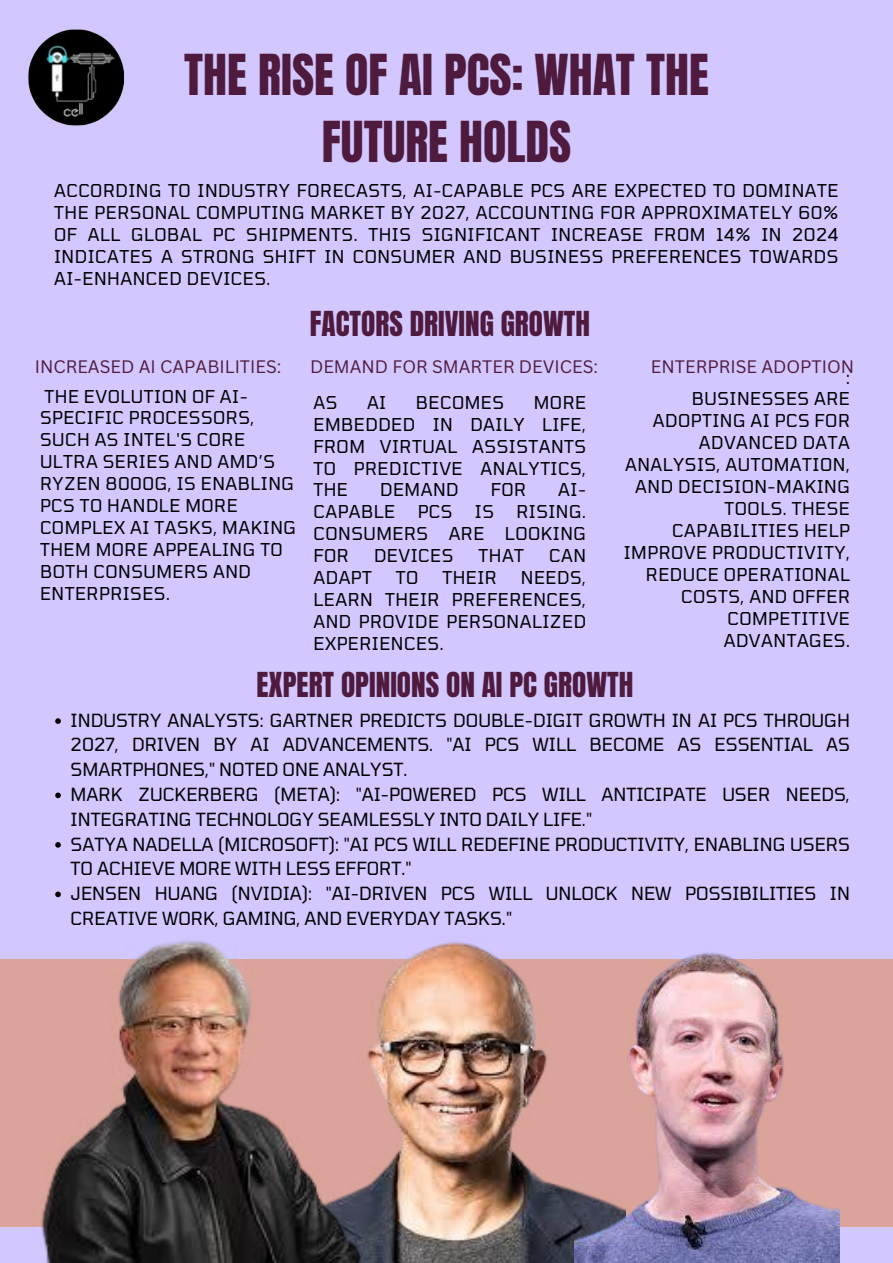
<style>
.page{position:relative;width:893px;height:1263px;background:#d2c7ff}
.page>*{position:absolute;margin:0;border:0;box-sizing:border-box;transform-origin:0 0}
.t1{font:48px/66.9px "Anton";color:#4e1a3d;text-align:center}
.t2{font:29.25px "Anton";color:#4e1a3d}
.t3{font:18px/24.8px "Tomorrow";color:#000}
.t4{font:17.62px/21.9px "Tomorrow";letter-spacing:.03em;color:#000;text-align:justify}
.t5{font:17.55px "Canva Sans";color:#4e1a3d}
</style>
<div class="page">
<img style="left:28px;top:29px;width:97px;height:97px">
<div style="left:0;top:959px;width:893px;height:268px;background:#dba49b"></div>
<img style="left:386px;top:941px;width:188px;height:322px">
<img style="left:41px;top:940px;width:345px;height:323px">
<img style="left:574px;top:952px;width:265px;height:311px">
<svg style="left:55px;top:718px;width:6px;height:6px"></svg>
<svg style="left:55px;top:792px;width:6px;height:6px"></svg>
<svg style="left:55px;top:842px;width:6px;height:6px"></svg>
<svg style="left:55px;top:891px;width:6px;height:6px"></svg>
<h1 class="t1" style="left:184px;top:42px;width:526px">THE RISE OF AI PCS: WHAT THE<br>FUTURE HOLDS</h1>
<p class="t4" style="left:54px;top:179px;width:786px">ACCORDING TO INDUSTRY FORECASTS, AI-CAPABLE PCS ARE EXPECTED TO DOMINATE THE PERSONAL COMPUTING MARKET BY 2027, ACCOUNTING FOR APPROXIMATELY 60% OF ALL GLOBAL PC SHIPMENTS. THIS SIGNIFICANT INCREASE FROM 14% IN 2024<br>INDICATES A STRONG SHIFT IN CONSUMER AND BUSINESS PREFERENCES TOWARDS AI-ENHANCED DEVICES.</p>
<h2 class="t2" style="left:310px;top:303px;width:282px">FACTORS DRIVING GROWTH</h2>
<p class="t5" style="left:35px;top:354px;width:248px">INCREASED AI CAPABILITIES:</p>
<p class="t5" style="left:310px;top:354px;width:290px">DEMAND FOR SMARTER DEVICES:</p>
<p class="t5" style="left:651px;top:354px;width:205px">ENTERPRISE ADOPTION</p>
<p class="t4" style="left:624px;top:365px;width:228px;text-align:right">:<br>BUSINESSES ARE<br>ADOPTING AI PCS FOR<br>ADVANCED DATA<br>ANALYSIS, AUTOMATION,<br>AND DECISION-MAKING<br>TOOLS. THESE<br>CAPABILITIES HELP<br>IMPROVE PRODUCTIVITY,<br>REDUCE OPERATIONAL<br>COSTS, AND OFFER<br>COMPETITIVE<br>ADVANTAGES.</p>
<p class="t4" style="left:40px;top:384px;width:257px;text-align:left">THE EVOLUTION OF AI-<br>SPECIFIC PROCESSORS,<br>SUCH AS INTEL'S CORE<br>ULTRA SERIES AND AMD’S<br>RYZEN 8000G, IS ENABLING<br>PCS TO HANDLE MORE<br>COMPLEX AI TASKS, MAKING<br>THEM MORE APPEALING TO<br>BOTH CONSUMERS AND<br>ENTERPRISES.</p>
<p class="t4" style="left:313px;top:391px;width:274px;text-indent:220px">MORE EMBEDDED IN DAILY LIFE, FROM VIRTUAL ASSISTANTS TO PREDICTIVE ANALYTICS, THE</p>
<p class="t4" style="left:313px;top:391px;width:25px">AS</p>
<p class="t4" style="left:367px;top:391px;width:21px">AI</p>
<p class="t4" style="left:416px;top:391px;width:90px">BECOMES</p>
<p class="t4" style="left:380px;top:478px;width:80px">DEMAND</p>
<p class="t4" style="left:491px;top:478px;width:37px">FOR</p>
<p class="t4" style="left:558px;top:478px;width:29px">AI-</p>
<p class="t4" style="left:313px;top:500px;width:83px">CAPABLE</p>
<p class="t4" style="left:418px;top:500px;width:36px">PCS</p>
<p class="t4" style="left:475px;top:500px;width:21px">IS</p>
<p class="t4" style="left:313px;top:500px;width:274px;text-indent:203px">RISING.<br>CONSUMERS ARE LOOKING FOR</p>
<p class="t4" style="left:374px;top:544px;width:81px">DEVICES</p>
<p class="t4" style="left:478px;top:544px;width:47px">THAT</p>
<p class="t4" style="left:549px;top:544px;width:38px">CAN</p>
<p class="t4" style="left:313px;top:566px;width:60px">ADAPT</p>
<p class="t4" style="left:396px;top:566px;width:24px">TO</p>
<p class="t4" style="left:442px;top:566px;width:56px">THEIR</p>
<p class="t4" style="left:313px;top:566px;width:274px;text-indent:207px">NEEDS, LEARN THEIR PREFERENCES, AND PROVIDE PERSONALIZED EXPERIENCES.</p>
<h2 class="t2" style="left:257px;top:664px;width:378px">EXPERT OPINIONS ON AI PC GROWTH</h2>
<p class="t3" style="left:71px;top:707px;width:781px">INDUSTRY ANALYSTS: GARTNER PREDICTS DOUBLE-DIGIT GROWTH IN AI PCS THROUGH 2027, DRIVEN BY AI ADVANCEMENTS. "AI PCS WILL BECOME AS ESSENTIAL AS SMARTPHONES," NOTED ONE ANALYST.<br>MARK ZUCKERBERG (META): "AI-POWERED PCS WILL ANTICIPATE USER NEEDS, INTEGRATING TECHNOLOGY SEAMLESSLY INTO DAILY LIFE."<br>SATYA NADELLA (MICROSOFT): "AI PCS WILL REDEFINE PRODUCTIVITY, ENABLING USERS TO ACHIEVE MORE WITH LESS EFFORT."<br>JENSEN HUANG (NVIDIA): "AI-DRIVEN PCS WILL UNLOCK NEW POSSIBILITIES IN CREATIVE WORK, GAMING, AND EVERYDAY TASKS."</p>
</div>
